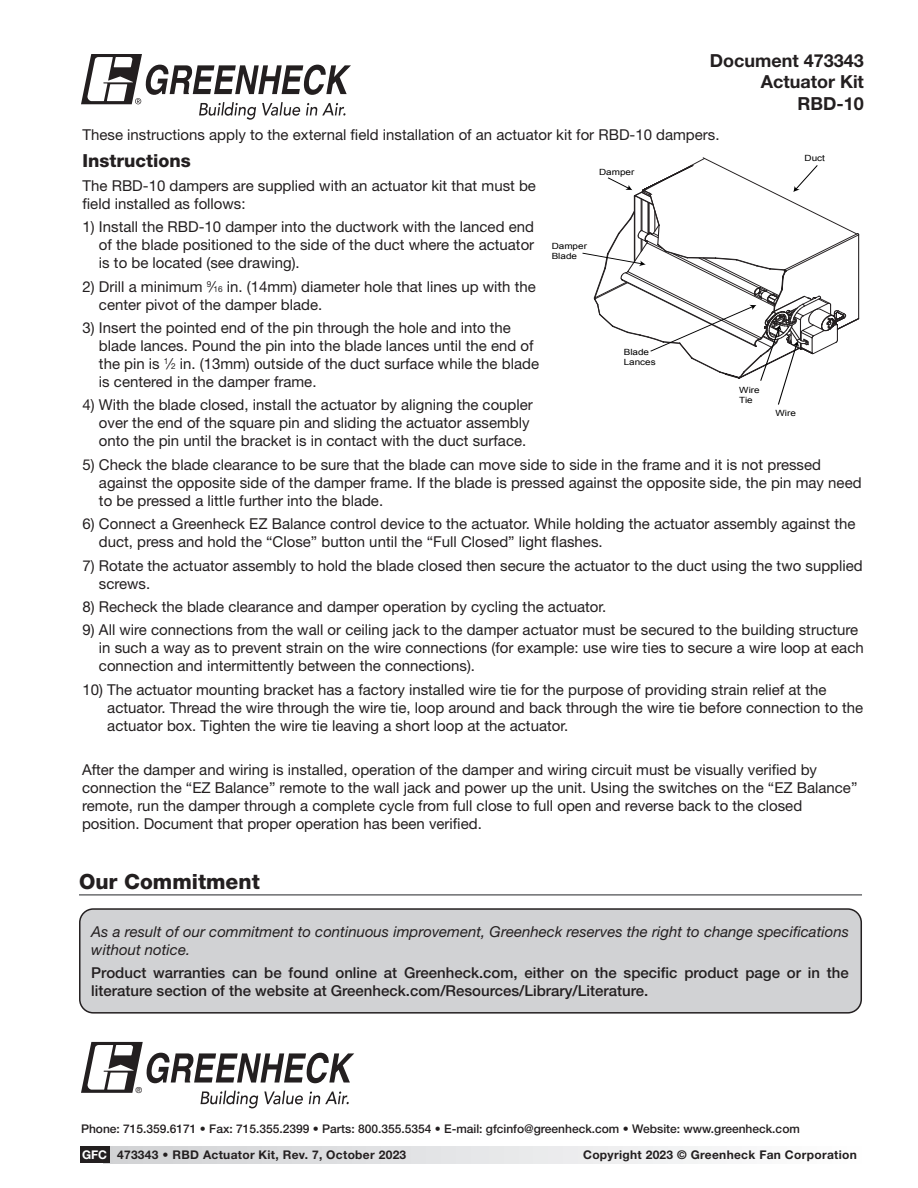
<style>
.page{position:relative;width:918px;height:1188px;background:#fff}
.page>*{position:absolute;margin:0;border:0;box-sizing:border-box;transform-origin:0 0}
.t1{font:800 21px "Helvetica Neue LT Std";color:#231f20}
.t2{font:700 18px/21.6px "Helvetica Neue LT Std";color:#231f20;text-align:right}
.Subheading{font:800 18px "Helvetica Neue LT Std";color:#231f20}
.Body_10_12_55_Roman__05_space_after{font:15px/18px "Helvetica Neue LT Std";color:#231f20}
.t3{font:500 15px/18px "Helvetica Neue LT Std";color:#231f20}
.t4{font:italic 15px/18px "Helvetica Neue LT Std";color:#231f20}
.t5{font:500 12px "Helvetica Neue LT Std";color:#231f20}
.t6{font:700 12px "Helvetica Neue LT Std";letter-spacing:.025em;color:#231f20}
.t7{font:700 12px "Helvetica Neue LT Std";color:#fff}
.t8{font:8.55px/10.2px "Arial";color:#000;scale:1.16 1}
.t9{font:8.25px "Helvetica";color:#231f20}
.s1{font-size:8.25px}
</style>
<div class="page">
<svg style="left:81px;top:54px;width:270px;height:66px"></svg>
<div style="left:80px;top:909px;width:781px;height:104px;background:#d1d2d4;border-radius:13px"></div>
<div style="left:79px;top:908px;width:783px;height:106px;border:2px solid #231f20;border-radius:13px"></div>
<hr style="left:79px;top:894px;width:783px;height:2px;background:#6c6d70">
<div style="left:104px;top:1146px;width:760px;height:17px;background:linear-gradient(to right,#d0d1d4,#fefefe)"></div>
<svg style="left:81px;top:1042px;width:273px;height:66px"></svg>
<div style="left:80px;top:1146px;width:30px;height:17px;background:#231f20"></div>
<svg style="left:582px;top:157px;width:278px;height:248px"></svg>
<p class="t2" style="left:710px;top:49px;width:156px">Document 473343<br>Actuator Kit<br>RBD-10</p>
<p class="Body_10_12_55_Roman__05_space_after" style="left:83px;top:126px;width:639px">These instructions apply to the external field installation of an actuator kit for RBD-10 dampers.</p>
<p class="Subheading" style="left:83px;top:150px;width:110px">Instructions</p>
<p class="Body_10_12_55_Roman__05_space_after" style="left:83px;top:176px;width:455px">The RBD-10 dampers are supplied with an actuator kit that must be field installed as follows:</p>
<p class="Body_10_12_55_Roman__05_space_after" style="left:99px;top:218px;width:437px;text-align:justify;text-indent:-16px">1) Install the RBD-10 damper into the ductwork with the lanced end of the blade positioned to the side of the duct where the actuator is to be located (see drawing).</p>
<p class="Body_10_12_55_Roman__05_space_after" style="left:99px;top:277px;width:438px;text-indent:-16px">2) Drill a minimum <sup>9</sup>⁄<span class="s1">16</span> in. (14mm) diameter hole that lines up with the center pivot of the damper blade.</p>
<p class="Body_10_12_55_Roman__05_space_after" style="left:99px;top:318px;width:442px;text-indent:-16px">3) Insert the pointed end of the pin through the hole and into the blade lances. Pound the pin into the blade lances until the end of the pin is <sup>1</sup>⁄<span class="s1">2</span> in. (13mm) outside of the duct surface while the blade is centered in the damper frame.</p>
<p class="Body_10_12_55_Roman__05_space_after" style="left:99px;top:396px;width:435px;text-indent:-16px">4) With the blade closed, install the actuator by aligning the coupler over the end of the square pin and sliding the actuator assembly onto the pin until the bracket is in contact with the duct surface.</p>
<p class="Body_10_12_55_Roman__05_space_after" style="left:99px;top:455px;width:764px;text-indent:-16px">5) Check the blade clearance to be sure that the blade can move side to side in the frame and it is not pressed against the opposite side of the damper frame. If the blade is pressed against the opposite side, the pin may need to be pressed a little further into the blade.</p>
<p class="Body_10_12_55_Roman__05_space_after" style="left:99px;top:515px;width:758px;text-indent:-16px">6) Connect a Greenheck EZ Balance control device to the actuator. While holding the actuator assembly against the duct, press and hold the “Close” button until the “Full Closed” light flashes.</p>
<p class="Body_10_12_55_Roman__05_space_after" style="left:99px;top:556px;width:765px;text-indent:-16px">7) Rotate the actuator assembly to hold the blade closed then secure the actuator to the duct using the two supplied screws.</p>
<p class="Body_10_12_55_Roman__05_space_after" style="left:83px;top:597px;width:525px">8) Recheck the blade clearance and damper operation by cycling the actuator.</p>
<p class="Body_10_12_55_Roman__05_space_after" style="left:99px;top:621px;width:766px;text-indent:-16px">9) All wire connections from the wall or ceiling jack to the damper actuator must be secured to the building structure in such a way as to prevent strain on the wire connections (for example: use wire ties to secure a wire loop at each connection and intermittently between the connections).</p>
<p class="Body_10_12_55_Roman__05_space_after" style="left:107px;top:680px;width:758px;text-indent:-25px">10) The actuator mounting bracket has a factory installed wire tie for the purpose of providing strain relief at the actuator. Thread the wire through the wire tie, loop around and back through the wire tie before connection to the actuator box. Tighten the wire tie leaving a short loop at the actuator.</p>
<p class="t8" style="left:805px;top:153px;width:19px">Duct</p>
<p class="t8" style="left:599px;top:167px;width:32px">Damper</p>
<p class="t8" style="left:552px;top:241px;width:32px">Damper<br>Blade</p>
<p class="t8" style="left:624px;top:347px;width:29px">Blade<br>Lances</p>
<p class="t8" style="left:739px;top:385px;width:19px">Wire<br>Tie</p>
<p class="t8" style="left:776px;top:408px;width:19px">Wire</p>
<p class="Body_10_12_55_Roman__05_space_after" style="left:82px;top:761px;width:777px">After the damper and wiring is installed, operation of the damper and wiring circuit must be visually verified by connection the “EZ Balance” remote to the wall jack and power up the unit. Using the switches on the “EZ Balance” remote, run the damper through a complete cycle from full close to full open and reverse back to the closed position. Document that proper operation has been verified.</p>
<h1 class="t1" style="left:79px;top:869px;width:182px">Our Commitment</h1>
<p class="t4" style="left:91px;top:922px;width:759px">As a result of our commitment to continuous improvement, Greenheck reserves the right to change specifications without notice.</p>
<p class="t3" style="left:91px;top:964px;width:759px">Product warranties can be found online at Greenheck.com, either on the specific product page or in the literature section of the website at Greenheck.com/Resources/Library/Literature.</p>
<p class="t9" style="left:136px;top:1085px;width:8px">®</p>
<p class="t5" style="left:81px;top:1121px;width:720px">Phone: 715.359.6171 • Fax: 715.355.2399 • Parts: 800.355.5354 • E-mail: gfcinfo@greenheck.com • Website: www.greenheck.com</p>
<p class="t7" style="left:82px;top:1147px;width:27px">GFC</p>
<p class="t6" style="left:117px;top:1147px;width:291px">473343 • RBD Actuator Kit, Rev. 7, October 2023</p>
<p class="t6" style="left:583px;top:1147px;width:275px">Copyright 2023 © Greenheck Fan Corporation</p>
</div>
